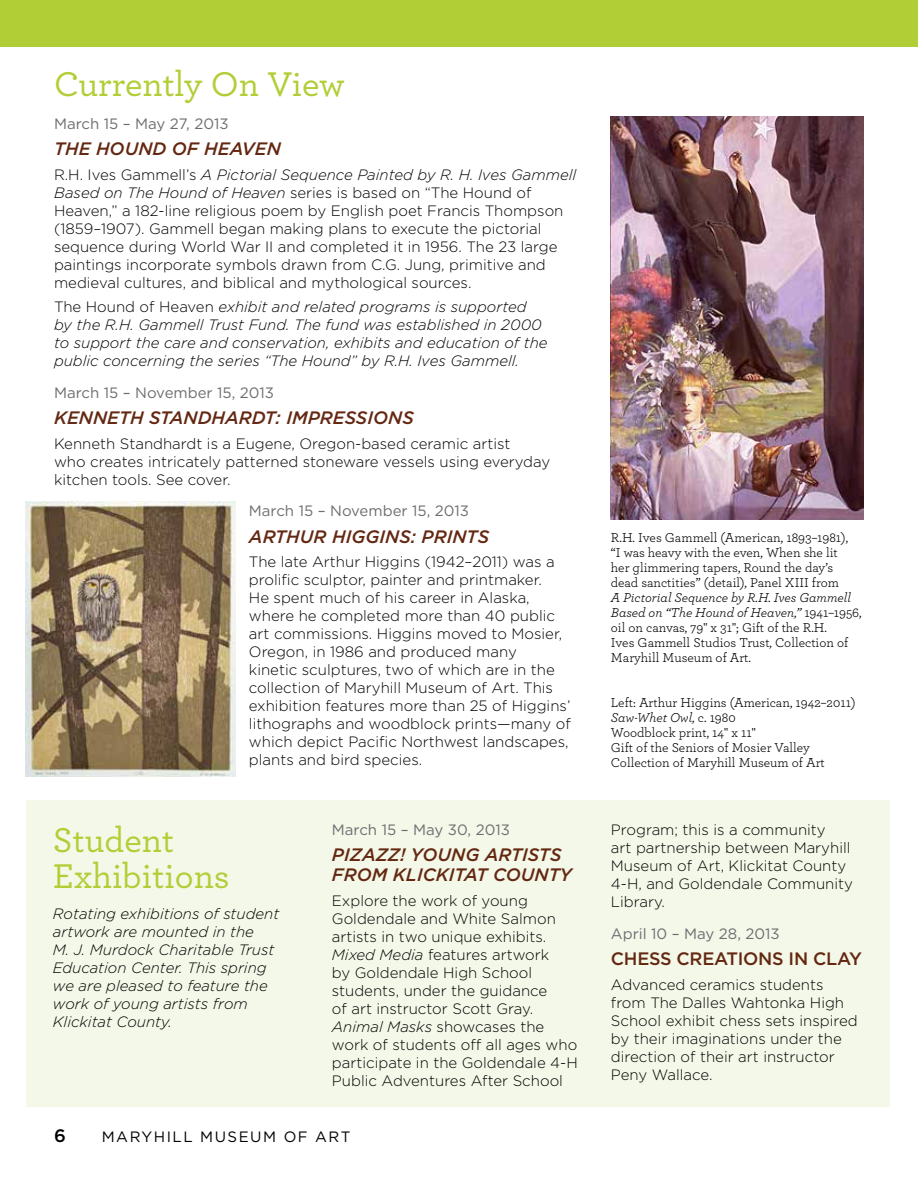
<style>
.page{position:relative;width:918px;height:1188px;background:#fff}
.page>*{position:absolute;margin:0;border:0;box-sizing:border-box;transform-origin:0 0}
.t1{font:500 36px/36px "Archer";color:#b2ce37}
.t2{font:italic 500 18px/19.5px "Gotham";color:#642812}
.t3{font:500 18px "Gotham";letter-spacing:-.015em;color:#642812}
.t4{font:500 18px "Gotham";color:#000}
.t5{font:300 15px/18px "Gotham";color:#000}
.t6{font:italic 300 15px/18px "Gotham";color:#000}
.t7{font:15px "Gotham";color:#6d6e71}
.t8{font:15px "Gotham";letter-spacing:.1em;color:#000}
.t9{font:13.5px/15px "Archer";color:#000}
.s1{font-style:italic}
.s2{font-style:normal}
</style>
<div class="page">
<div style="left:0;top:0;width:918px;height:47px;background:#b2ce37"></div>
<img style="left:611px;top:117px;width:253px;height:402px">
<div style="left:26px;top:800px;width:864px;height:307px;background:#f4f8e8"></div>
<img style="left:26px;top:501px;width:209px;height:276px">
<h1 class="t1" style="left:54px;top:68px;width:292px">Currently On View</h1>
<p class="t7" style="left:54px;top:117px;width:176px">March 15 – May 27, 2013</p>
<p class="t2" style="left:54px;top:140px;width:228px">THE HOUND OF HEAVEN</p>
<p class="t5" style="left:54px;top:166px;width:524px">R.H. Ives Gammell’s <span class="s1">A Pictorial Sequence Painted by R. H. Ives Gammell Based on The Hound of Heaven</span> series is based on “The Hound of Heaven,” a 182-line religious poem by English poet Francis Thompson (1859–1907). Gammell began making plans to execute the pictorial sequence during World War II and completed it in 1956. The 23 large paintings incorporate symbols drawn from C.G. Jung, primitive and medieval cultures, and biblical and mythological sources.</p>
<p class="t6" style="left:54px;top:299px;width:495px"><span class="s2">The Hound of Heaven</span> exhibit and related programs is supported by the R.H. Gammell Trust Fund. The fund was established in 2000 to support the care and conservation, exhibits and education of the public concerning the series “The Hound” by R.H. Ives Gammell.</p>
<p class="t7" style="left:54px;top:386px;width:222px">March 15 – November 15, 2013</p>
<p class="t2" style="left:54px;top:409px;width:361px">KENNETH STANDHARDT: IMPRESSIONS</p>
<p class="t5" style="left:54px;top:435px;width:498px">Kenneth Standhardt is a Eugene, Oregon-based ceramic artist<br>who creates intricately patterned stoneware vessels using everyday kitchen tools. See cover.</p>
<p class="t7" style="left:249px;top:504px;width:222px">March 15 – November 15, 2013</p>
<p class="t2" style="left:249px;top:527px;width:242px">ARTHUR HIGGINS: PRINTS</p>
<p class="t5" style="left:249px;top:554px;width:323px">The late Arthur Higgins (1942–2011) was a prolific sculptor, painter and printmaker.<br>He spent much of his career in Alaska, where he completed more than 40 public art commissions. Higgins moved to Mosier, Oregon, in 1986 and produced many<br>kinetic sculptures, two of which are in the collection of Maryhill Museum of Art. This exhibition features more than 25 of Higgins’ lithographs and woodblock prints—many of which depict Pacific Northwest landscapes, plants and bird species.</p>
<h1 class="t1" style="left:53px;top:823px;width:178px">Student<br>Exhibitions</h1>
<p class="t6" style="left:53px;top:906px;width:228px">Rotating exhibitions of student artwork are mounted in the<br>M. J. Murdock Charitable Trust<br>Education Center. This spring we are pleased to feature the work of young artists from<br>Klickitat County.</p>
<p class="t7" style="left:332px;top:823px;width:179px">March 15 – May 30, 2013</p>
<p class="t2" style="left:332px;top:846px;width:241px">PIZAZZ! YOUNG ARTISTS<br>FROM KLICKITAT COUNTY</p>
<p class="t5" style="left:332px;top:892px;width:247px">Explore the work of young<br>Goldendale and White Salmon artists in two unique exhibits.<br><span class="s1">Mixed Media</span> features artwork<br>by Goldendale High School students, under the guidance<br>of art instructor Scott Gray.<br><span class="s1">Animal Masks</span> showcases the work of students off all ages who participate in the Goldendale 4-H<br>Public Adventures After School</p>
<p class="t4" style="left:54px;top:1128px;width:13px">6</p>
<p class="t8" style="left:102px;top:1130px;width:250px">MARYHILL MUSEUM OF ART</p>
<p class="t9" style="left:611px;top:530px;width:239px">R.H. Ives Gammell (American, 1893–1981), “I was heavy with the even, When she lit her glimmering tapers, Round the day’s dead sanctities” (detail), Panel XIII from</p>
<p class="t9" style="left:611px;top:590px;width:252px"><span class="s1">A Pictorial Sequence by R.H. Ives Gammell Based on “The Hound of Heaven,”</span> 1941–1956, oil on canvas, 79" x 31"; Gift of the R.H.<br>Ives Gammell Studios Trust, Collection of Maryhill Museum of Art.</p>
<p class="t9" style="left:611px;top:696px;width:246px">Left: Arthur Higgins (American, 1942–2011)<br><span class="s1">Saw-Whet Owl,</span> c. 1980<br>Woodblock print, 14" x 11"<br>Gift of the Seniors of Mosier Valley<br>Collection of Maryhill Museum of Art</p>
<p class="t5" style="left:611px;top:822px;width:244px">Program; this is a community<br>art partnership between Maryhill<br>Museum of Art, Klickitat County<br>4-H, and Goldendale Community<br>Library.</p>
<p class="t7" style="left:611px;top:927px;width:170px">April 10 – May 28, 2013</p>
<p class="t3" style="left:611px;top:950px;width:252px">CHESS CREATIONS IN CLAY</p>
<p class="t5" style="left:611px;top:976px;width:248px">Advanced ceramics students from The Dalles Wahtonka High<br>School exhibit chess sets inspired by their imaginations under the direction of their art instructor<br>Peny Wallace.</p>
</div>
